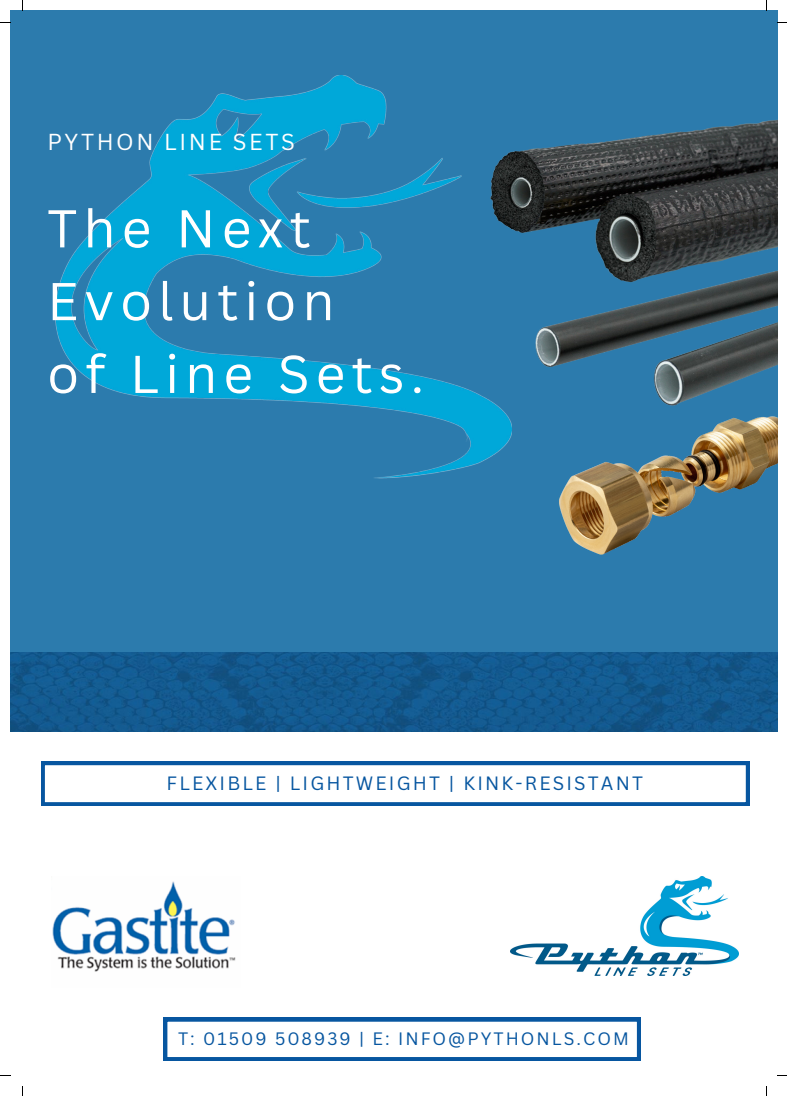
<style>
.page{position:relative;width:787px;height:1096px;background:#fff}
.page>*{position:absolute;margin:0;border:0;box-sizing:border-box;transform-origin:0 0}
.t1{font:52px "Canva Sans";letter-spacing:.115em;color:#fff}
.t2{font:22.5px "Canva Sans";letter-spacing:.115em;color:#fff}
.t3{font:18.75px "Canva Sans";letter-spacing:.115em;color:#0756a0}
.t4{font:17.5px "Canva Sans";letter-spacing:.115em;color:#0756a0}
</style>
<div class="page">
<div style="left:10px;top:10px;width:767px;height:653px;background:#2c7bad"></div>
<img style="left:55px;top:76px;width:455px;height:403px">
<img style="left:430px;top:82px;width:347px;height:358px">
<img style="left:52px;top:881px;width:184px;height:91px">
<img style="left:511px;top:876px;width:227px;height:99px">
<svg style="left:41px;top:761px;width:708px;height:44px"></svg>
<img style="left:511px;top:359px;width:266px;height:196px">
<svg style="left:164px;top:1017px;width:477px;height:43px"></svg>
<img style="left:10px;top:652px;width:767px;height:79px">
<p class="t2" style="left:47px;top:125px;width:249px">PYTHON LINE SETS</p>
<p class="t1" style="left:47px;top:192px;width:265px">The Next</p>
<p class="t1" style="left:47px;top:264px;width:289px">Evolution</p>
<p class="t1" style="left:47px;top:337px;width:379px">of Line Sets.</p>
<p class="t3" style="left:167px;top:770px;width:478px">FLEXIBLE | LIGHTWEIGHT | KINK-RESISTANT</p>
<p class="t4" style="left:178px;top:1026px;width:452px">T: 01509 508939 | E: INFO@PYTHONLS.COM</p>
</div>
